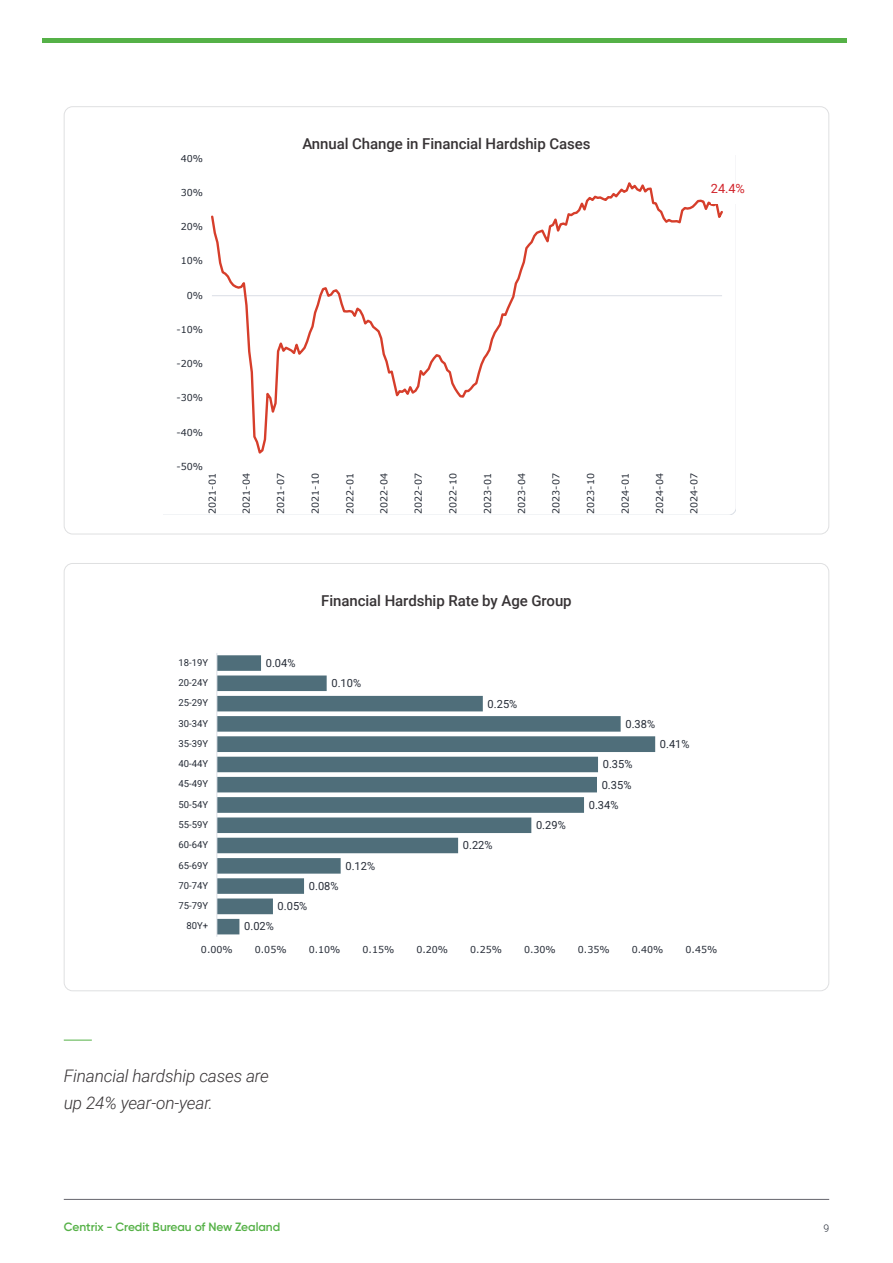
<style>
.page{position:relative;width:893px;height:1263px;background:#fff}
.page>*{position:absolute;margin:0;border:0;box-sizing:border-box;transform-origin:0 0}
.Body{font:italic 300 17.25px/27px "Roboto";letter-spacing:-.01em;color:#373335}
.Graph_Titles{font:500 15px "Roboto";letter-spacing:-.005em;color:#373335}
.Graph_Titles-2{font:12.75px "Roboto";color:#d1232a}
.t1{font:600 12px "Gilroy";letter-spacing:-.005em;color:#55b147}
.t2{font:11.1px "Roboto";color:#262c37}
.t3{font:700 11.1px "Verdana";color:#000}
.t4{font:300 10.5px "Roboto";color:#242a36}
.t5{font:9.45px "Verdana";color:#262c37}
.t6{font:9.45px/20.2px "Roboto";color:#262c37;text-align:right}
.t7{font:700 7.95px "Roboto";color:#e84125}
</style>
<div class="page">
<hr style="left:64px;top:1199px;width:765px;height:1px;background:#64646c">
<div style="left:43px;top:38px;width:804px;height:5px;background:#55b147"></div>
<svg style="left:211px;top:182px;width:525px;height:332px"></svg>
<svg style="left:216px;top:653px;width:440px;height:284px"></svg>
<svg style="left:64px;top:1040px;width:28px;height:1px"></svg>
<div style="left:711px;top:184px;width:44px;height:19px;background:#fff"></div>
<p class="t5" style="left:181px;top:152px;width:24px">40%</p>
<p class="t5" style="left:181px;top:186px;width:24px">30%</p>
<p class="t5" style="left:181px;top:220px;width:24px">20%</p>
<p class="t5" style="left:181px;top:255px;width:24px">10%</p>
<p class="t5" style="left:187px;top:289px;width:18px">0%</p>
<p class="t5" style="left:176px;top:323px;width:28px">-10%</p>
<p class="t5" style="left:176px;top:357px;width:28px">-20%</p>
<p class="t5" style="left:176px;top:391px;width:28px">-30%</p>
<p class="t5" style="left:176px;top:426px;width:28px">-40%</p>
<p class="t5" style="left:176px;top:460px;width:28px">-50%</p>
<p class="Graph_Titles" style="left:302px;top:133px;width:290px">Annual Change in Financial Hardship Cases</p>
<p class="t3" style="left:312px;top:142px;width:270px">Annual Change in Financial Hardship Cases</p>
<p class="t5" style="left:206px;top:514px;width:42px;rotate:-90deg">2021-01</p>
<p class="t5" style="left:240px;top:514px;width:42px;rotate:-90deg">2021-04</p>
<p class="t5" style="left:274px;top:514px;width:42px;rotate:-90deg">2021-07</p>
<p class="t5" style="left:309px;top:514px;width:42px;rotate:-90deg">2021-10</p>
<p class="t5" style="left:344px;top:514px;width:42px;rotate:-90deg">2022-01</p>
<p class="t5" style="left:378px;top:514px;width:42px;rotate:-90deg">2022-04</p>
<p class="t5" style="left:412px;top:514px;width:42px;rotate:-90deg">2022-07</p>
<p class="t5" style="left:447px;top:514px;width:42px;rotate:-90deg">2022-10</p>
<p class="t5" style="left:481px;top:514px;width:42px;rotate:-90deg">2023-01</p>
<p class="t5" style="left:515px;top:514px;width:42px;rotate:-90deg">2023-04</p>
<p class="t5" style="left:550px;top:514px;width:42px;rotate:-90deg">2023-07</p>
<p class="t5" style="left:584px;top:514px;width:42px;rotate:-90deg">2023-10</p>
<p class="t5" style="left:619px;top:514px;width:42px;rotate:-90deg">2024-01</p>
<p class="t5" style="left:653px;top:514px;width:42px;rotate:-90deg">2024-04</p>
<p class="t5" style="left:688px;top:514px;width:42px;rotate:-90deg">2024-07</p>
<p class="Graph_Titles-2" style="left:711px;top:180px;width:35px">24.4%</p>
<p class="t7" style="left:712px;top:187px;width:23px">24.4%</p>
<p class="t6" style="left:178px;top:652px;width:31px">18-19Y<br>20-24Y<br>25-29Y<br>30-34Y<br>35-39Y<br>40-44Y<br>45-49Y<br>50-54Y<br>55-59Y<br>60-64Y<br>65-69Y<br>70-74Y<br>75-79Y<br>80Y+</p>
<p class="Graph_Titles" style="left:321px;top:590px;width:252px">Financial Hardship Rate by Age Group</p>
<p class="t2" style="left:266px;top:655px;width:31px">0.04%</p>
<p class="t2" style="left:331px;top:675px;width:31px">0.10%</p>
<p class="t2" style="left:345px;top:858px;width:31px">0.12%</p>
<p class="t2" style="left:309px;top:878px;width:31px">0.08%</p>
<p class="t2" style="left:278px;top:898px;width:31px">0.05%</p>
<p class="t2" style="left:244px;top:919px;width:31px">0.02%</p>
<p class="t2" style="left:488px;top:696px;width:31px">0.25%</p>
<p class="t2" style="left:463px;top:838px;width:31px">0.22%</p>
<p class="t2" style="left:536px;top:817px;width:31px">0.29%</p>
<p class="t2" style="left:625px;top:716px;width:31px">0.38%</p>
<p class="t2" style="left:603px;top:756px;width:31px">0.35%</p>
<p class="t2" style="left:602px;top:777px;width:31px">0.35%</p>
<p class="t2" style="left:589px;top:797px;width:31px">0.34%</p>
<p class="t2" style="left:660px;top:736px;width:31px">0.41%</p>
<p class="t5" style="left:201px;top:943px;width:33px">0.00%</p>
<p class="t5" style="left:255px;top:943px;width:33px">0.05%</p>
<p class="t5" style="left:309px;top:943px;width:33px">0.10%</p>
<p class="t5" style="left:362px;top:943px;width:33px">0.15%</p>
<p class="t5" style="left:416px;top:943px;width:33px">0.20%</p>
<p class="t5" style="left:470px;top:943px;width:33px">0.25%</p>
<p class="t5" style="left:524px;top:943px;width:33px">0.30%</p>
<p class="t5" style="left:578px;top:943px;width:33px">0.35%</p>
<p class="t5" style="left:632px;top:943px;width:33px">0.40%</p>
<p class="t5" style="left:686px;top:943px;width:33px">0.45%</p>
<p class="Body" style="left:64px;top:1061px;width:207px">Financial hardship cases are up 24% year-on-year.</p>
<p class="t1" style="left:64px;top:1219px;width:218px">Centrix - Credit Bureau of New Zealand</p>
<p class="t4" style="left:823px;top:1221px;width:7px">9</p>
</div>
